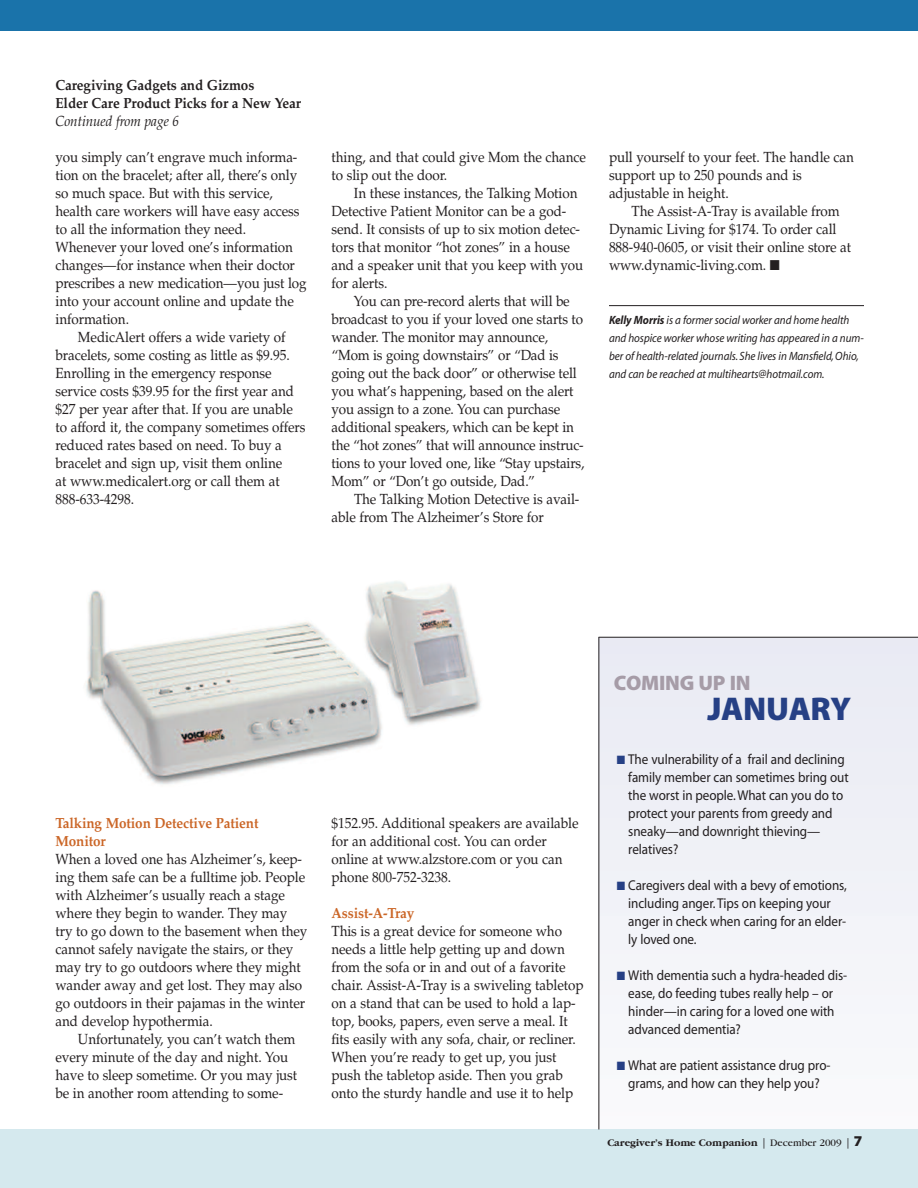
<style>
.page{position:relative;width:918px;height:1188px;background:#fff}
.page>*{position:absolute;margin:0;border:0;box-sizing:border-box;transform-origin:0 0}
.t1{font:33px "Myriad Blk";letter-spacing:-.01em;color:#264085}
.t2{font:21px "Myriad Blk";letter-spacing:-.01em;color:#a69ca7}
.t3{font:14.7px/18px "Palatino";letter-spacing:-.005em;color:#231f20;scale:.92 1}
.t4{font:700 14.7px/18px "Palatino";letter-spacing:-.005em;color:#231f20;scale:.92 1}
.t5{font:700 14.7px/18px "Palatino";letter-spacing:-.005em;color:#cb6627;scale:.92 1}
.t6{font:italic 14.7px "Palatino";letter-spacing:-.005em;color:#231f20;scale:.92 1}
.t7{font:14.25px/18px "Myriad";letter-spacing:-.005em;color:#231f20;scale:.92 1}
.t8{font:italic 12px/18px "Myriad";letter-spacing:-.005em;color:#231f20;scale:.92 1}
.t9{font:700 10.5px "Garamond";color:#231f20}
.s1{font-weight:700}
.s2{color:#264085}
.s3{font-family:"Myriad";font-weight:400}
.s4{font-weight:400}
.s5{font-family:"Myriad Blk";font-weight:400;font-size:15px}
</style>
<div class="page">
<div style="left:599px;top:637px;width:319px;height:497px;background:#f0f2f7"></div>
<div style="left:0;top:1130px;width:918px;height:58px;background:#d5e9ee"></div>
<div style="left:0;top:0;width:918px;height:32px;background:#1a73aa"></div>
<hr style="left:599px;top:637px;width:1px;height:493px;background:#231f20">
<img style="left:86px;top:581px;width:395px;height:204px">
<hr style="left:609px;top:305px;width:255px;height:1px;background:#231f20">
<hr style="left:599px;top:637px;width:319px;height:1px;background:#231f20">
<p class="t4" style="left:56px;top:76px;width:268px">Caregiving Gadgets and Gizmos<br>Elder Care Product Picks for a New Year</p>
<p class="t6" style="left:56px;top:112px;width:136px">Continued from page 6</p>
<p class="t3" style="left:55px;top:148px;width:275px">you simply can’t engrave much informa&shy;tion on the bracelet; after all, there’s only so much space. But with this service, health care workers will have easy access to all the information they need.<br>Whenever your loved one’s information changes—for instance when their doctor prescribes a new medication—you just log into your account online and update the information.</p>
<p class="t3" style="left:55px;top:328px;width:273px;text-indent:23px">MedicAlert offers a wide variety of bracelets, some costing as little as $9.95.<br>Enrolling in the emergency response service costs $39.95 for the first year and $27 per year after that. If you are unable to afford it, the company sometimes offers reduced rates based on need. To buy a bracelet and sign up, visit them online<br>at www.medicalert.org or call them at 888-633-4298.</p>
<p class="t3" style="left:331px;top:148px;width:278px">thing, and that could give Mom the chance to slip out the door.</p>
<p class="t3" style="left:331px;top:184px;width:275px;text-indent:22px">In these instances, the Talking Motion Detective Patient Monitor can be a god&shy;send. It consists of up to six motion detec&shy;tors that monitor “hot zones” in a house and a speaker unit that you keep with you for alerts.</p>
<p class="t3" style="left:331px;top:292px;width:276px;text-indent:22px">You can pre-record alerts that will be broadcast to you if your loved one starts to wander. The monitor may announce, “Mom is going downstairs” or “Dad is going out the back door” or otherwise tell you what’s happening, based on the alert you assign to a zone. You can purchase additional speakers, which can be kept in the “hot zones” that will announce instruc&shy;tions to your loved one, like “Stay upstairs, Mom” or “Don’t go outside, Dad.”</p>
<p class="t3" style="left:332px;top:490px;width:271px;text-indent:23px">The Talking Motion Detective is avail&shy;able from The Alzheimer’s Store for</p>
<p class="t3" style="left:609px;top:148px;width:268px">pull yourself to your feet. The handle can support up to 250 pounds and is adjustable in height.</p>
<p class="t3" style="left:609px;top:202px;width:265px;text-indent:23px">The Assist-A-Tray is available from Dynamic Living for $174. To order call 888-940-0605, or visit their online store at www.dynamic-living.com. ■</p>
<p class="t8" style="left:609px;top:312px;width:278px"><span class="s1">Kelly Morris</span> is a former social worker and home health and hospice worker whose writing has appeared in a num&shy;ber of health-related journals. She lives in Mansfield,Ohio, and can be reached at multihearts@hotmail.com.</p>
<p class="t5" style="left:55px;top:814px;width:222px">Talking Motion Detective Patient<br>Monitor</p>
<p class="t3" style="left:55px;top:850px;width:275px">When a loved one has Alzheimer’s, keep&shy;ing them safe can be a fulltime job. People with Alzheimer’s usually reach a stage where they begin to wander. They may try to go down to the basement when they cannot safely navigate the stairs, or they may try to go outdoors where they might wander away and get lost. They may also go outdoors in their pajamas in the winter and develop hypothermia.</p>
<p class="t3" style="left:55px;top:1030px;width:264px;text-indent:23px">Unfortunately, you can’t watch them every minute of the day and night. You have to sleep sometime. Or you may just be in another room attending to some-</p>
<p class="t3" style="left:331px;top:814px;width:270px">$152.95. Additional speakers are available for an additional cost. You can order online at www.alzstore.com or you can phone 800-752-3238.</p>
<p class="t5" style="left:331px;top:904px;width:92px">Assist-A-Tray</p>
<p class="t3" style="left:331px;top:922px;width:275px">This is a great device for someone who needs a little help getting up and down from the sofa or in and out of a favorite chair. Assist-A-Tray is a swiveling tabletop on a stand that can be used to hold a lap&shy;top, books, papers, even serve a meal. It fits easily with any sofa, chair, or recliner.<br>When you’re ready to get up, you just push the tabletop aside. Then you grab onto the sturdy handle and use it to help</p>
<h2 class="t2" style="left:614px;top:672px;width:138px">COMING UP IN</h2>
<h1 class="t1" style="left:708px;top:692px;width:145px">JANUARY</h1>
<p class="t7" style="left:628px;top:751px;width:241px;text-indent:-11px"><span class="s2">■</span> The vulnerability of a frail and declining family member can sometimes bring out the worst in people.What can you do to protect your parents from greedy and sneaky—and downright thieving— relatives?</p>
<p class="t7" style="left:628px;top:877px;width:239px;text-indent:-11px"><span class="s2">■</span> Caregivers deal with a bevy of emotions, including anger.Tips on keeping your anger in check when caring for an elder&shy;ly loved one.</p>
<p class="t7" style="left:628px;top:967px;width:239px;text-indent:-11px"><span class="s2">■</span> With dementia such a hydra-headed dis&shy;ease, do feeding tubes really help – or hinder—in caring for a loved one with advanced dementia?</p>
<p class="t7" style="left:617px;top:1057px;width:234px;text-align:center"><span class="s2">■</span> What are patient assistance drug pro&shy;grams, and how can they help you?</p>
<p class="t9" style="left:607px;top:1136px;width:257px">Caregiver’s Home Companion <span class="s3">|</span> <span class="s4">December 2009</span> <span class="s3">|</span> <span class="s5">7</span></p>
</div>
